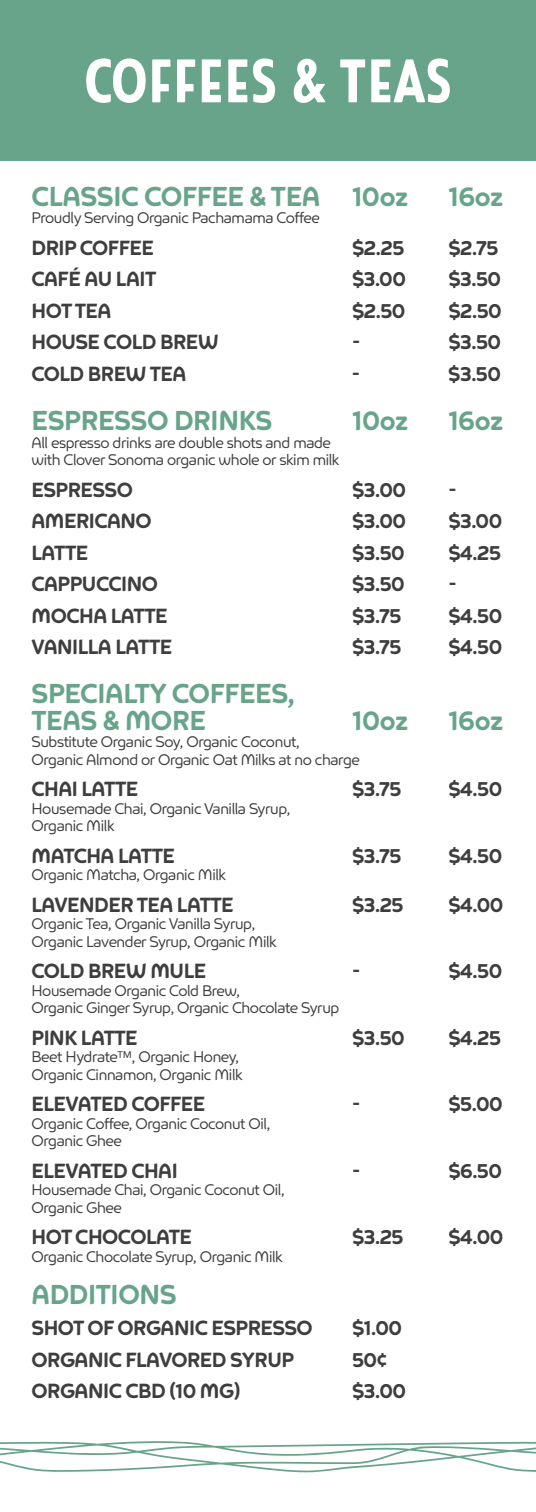
<style>
.page{position:relative;width:536px;height:1512px;background:#fff}
.page>*{position:absolute;margin:0;border:0;box-sizing:border-box;transform-origin:0 0}
.t1{font:700 61.25px "Look Sans";color:#fff}
.t2{font:700 28px/26.2px "Animo";letter-spacing:-.01em;color:#68a48a}
.t3{font:700 21px "Animo";letter-spacing:-.02em;color:#3e3e3f}
.t4{font:15.75px/17.5px "Animo";letter-spacing:-.025em;color:#3e3e3f}
</style>
<div class="page">
<div style="left:0;top:0;width:536px;height:160px;background:#68a48a"></div>
<svg style="left:0;top:1441px;width:536px;height:31px"></svg>
<h1 class="t1" style="left:84px;top:45px;width:369px">COFFEES &amp; TEAS</h1>
<h2 class="t2" style="left:32px;top:184px;width:378px">CLASSIC COFFEE &amp; TEA 10oz</h2>
<h2 class="t2" style="left:448px;top:184px;width:56px">16oz</h2>
<p class="t4" style="left:31px;top:209px;width:290px">Proudly Serving Organic Pachamama Coffee</p>
<h3 class="t3" style="left:32px;top:235px;width:124px">DRIP COFFEE</h3>
<h3 class="t3" style="left:352px;top:235px;width:54px">$2.25</h3>
<h3 class="t3" style="left:448px;top:235px;width:52px">$2.75</h3>
<h3 class="t3" style="left:31px;top:266px;width:126px">CAFÉ AU LAIT</h3>
<h3 class="t3" style="left:352px;top:266px;width:55px">$3.00</h3>
<h3 class="t3" style="left:448px;top:266px;width:54px">$3.50</h3>
<h3 class="t3" style="left:31px;top:298px;width:81px">HOT TEA</h3>
<h3 class="t3" style="left:352px;top:298px;width:55px">$2.50</h3>
<h3 class="t3" style="left:448px;top:298px;width:55px">$2.50</h3>
<h3 class="t3" style="left:31px;top:329px;width:189px">HOUSE COLD BREW</h3>
<h3 class="t3" style="left:352px;top:329px;width:10px">-</h3>
<h3 class="t3" style="left:448px;top:329px;width:54px">$3.50</h3>
<h3 class="t3" style="left:31px;top:361px;width:156px">COLD BREW TEA</h3>
<h3 class="t3" style="left:352px;top:361px;width:10px">-</h3>
<h3 class="t3" style="left:448px;top:361px;width:54px">$3.50</h3>
<h2 class="t2" style="left:32px;top:408px;width:242px">ESPRESSO DRINKS</h2>
<h2 class="t2" style="left:352px;top:408px;width:58px">10oz</h2>
<h2 class="t2" style="left:448px;top:408px;width:56px">16oz</h2>
<p class="t4" style="left:31px;top:433px;width:309px">All espresso drinks are double shots and made with Clover Sonoma organic whole or skim milk</p>
<h3 class="t3" style="left:32px;top:477px;width:103px">ESPRESSO</h3>
<h3 class="t3" style="left:352px;top:477px;width:55px">$3.00</h3>
<h3 class="t3" style="left:448px;top:477px;width:10px">-</h3>
<h3 class="t3" style="left:32px;top:508px;width:122px">AMERICANO</h3>
<h3 class="t3" style="left:352px;top:508px;width:55px">$3.00</h3>
<h3 class="t3" style="left:448px;top:508px;width:55px">$3.00</h3>
<h3 class="t3" style="left:32px;top:540px;width:58px">LATTE</h3>
<h3 class="t3" style="left:352px;top:540px;width:54px">$3.50</h3>
<h3 class="t3" style="left:448px;top:540px;width:54px">$4.25</h3>
<h3 class="t3" style="left:32px;top:571px;width:128px">CAPPUCCINO</h3>
<h3 class="t3" style="left:352px;top:571px;width:54px">$3.50</h3>
<h3 class="t3" style="left:448px;top:571px;width:10px">-</h3>
<h3 class="t3" style="left:32px;top:603px;width:137px">MOCHA LATTE</h3>
<h3 class="t3" style="left:352px;top:603px;width:51px">$3.75</h3>
<h3 class="t3" style="left:448px;top:603px;width:55px">$4.50</h3>
<h3 class="t3" style="left:32px;top:634px;width:142px">VANILLA LATTE</h3>
<h3 class="t3" style="left:352px;top:634px;width:51px">$3.75</h3>
<h3 class="t3" style="left:448px;top:634px;width:55px">$4.50</h3>
<h2 class="t2" style="left:32px;top:681px;width:265px">SPECIALTY COFFEES,<br>TEAS &amp; MORE</h2>
<h2 class="t2" style="left:352px;top:708px;width:58px">10oz</h2>
<h2 class="t2" style="left:448px;top:708px;width:56px">16oz</h2>
<p class="t4" style="left:31px;top:733px;width:329px">Substitute Organic Soy, Organic Coconut,<br>Organic Almond or Organic Oat Milks at no charge</p>
<h3 class="t3" style="left:32px;top:776px;width:108px">CHAI LATTE</h3>
<h3 class="t3" style="left:352px;top:776px;width:51px">$3.75</h3>
<h3 class="t3" style="left:448px;top:776px;width:55px">$4.50</h3>
<p class="t4" style="left:32px;top:799px;width:260px">Housemade Chai, Organic Vanilla Syrup,<br>Organic Milk</p>
<h3 class="t3" style="left:32px;top:843px;width:145px">MATCHA LATTE</h3>
<h3 class="t3" style="left:352px;top:843px;width:51px">$3.75</h3>
<h3 class="t3" style="left:448px;top:843px;width:55px">$4.50</h3>
<p class="t4" style="left:32px;top:866px;width:196px">Organic Matcha, Organic Milk</p>
<h3 class="t3" style="left:32px;top:892px;width:203px">LAVENDER TEA LATTE</h3>
<h3 class="t3" style="left:352px;top:892px;width:53px">$3.25</h3>
<h3 class="t3" style="left:448px;top:892px;width:56px">$4.00</h3>
<p class="t4" style="left:32px;top:915px;width:246px">Organic Tea, Organic Vanilla Syrup,<br>Organic Lavender Syrup, Organic Milk</p>
<h3 class="t3" style="left:32px;top:958px;width:176px">COLD BREW MULE</h3>
<h3 class="t3" style="left:352px;top:958px;width:10px">-</h3>
<h3 class="t3" style="left:448px;top:958px;width:55px">$4.50</h3>
<p class="t4" style="left:32px;top:981px;width:309px">Housemade Organic Cold Brew,<br>Organic Ginger Syrup, Organic Chocolate Syrup</p>
<h3 class="t3" style="left:32px;top:1025px;width:108px">PINK LATTE</h3>
<h3 class="t3" style="left:352px;top:1025px;width:54px">$3.50</h3>
<h3 class="t3" style="left:448px;top:1025px;width:54px">$4.25</h3>
<p class="t4" style="left:32px;top:1048px;width:212px">Beet Hydrate™, Organic Honey,<br>Organic Cinnamon, Organic Milk</p>
<h3 class="t3" style="left:32px;top:1091px;width:175px">ELEVATED COFFEE</h3>
<h3 class="t3" style="left:352px;top:1091px;width:10px">-</h3>
<h3 class="t3" style="left:448px;top:1091px;width:56px">$5.00</h3>
<p class="t4" style="left:32px;top:1114px;width:240px">Organic Coffee, Organic Coconut Oil,<br>Organic Ghee</p>
<h3 class="t3" style="left:32px;top:1158px;width:148px">ELEVATED CHAI</h3>
<h3 class="t3" style="left:352px;top:1158px;width:10px">-</h3>
<h3 class="t3" style="left:448px;top:1158px;width:55px">$6.50</h3>
<p class="t4" style="left:32px;top:1181px;width:254px">Housemade Chai, Organic Coconut Oil,<br>Organic Ghee</p>
<h3 class="t3" style="left:32px;top:1224px;width:162px">HOT CHOCOLATE</h3>
<h3 class="t3" style="left:352px;top:1224px;width:53px">$3.25</h3>
<h3 class="t3" style="left:448px;top:1224px;width:56px">$4.00</h3>
<p class="t4" style="left:32px;top:1247px;width:253px">Organic Chocolate Syrup, Organic Milk</p>
<h2 class="t2" style="left:32px;top:1282px;width:147px">ADDITIONS</h2>
<h3 class="t3" style="left:32px;top:1315px;width:282px">SHOT OF ORGANIC ESPRESSO</h3>
<h3 class="t3" style="left:352px;top:1315px;width:51px">$1.00</h3>
<h3 class="t3" style="left:32px;top:1347px;width:264px">ORGANIC FLAVORED SYRUP</h3>
<h3 class="t3" style="left:352px;top:1347px;width:36px">50¢</h3>
<h3 class="t3" style="left:32px;top:1378px;width:210px">ORGANIC CBD (10 MG)</h3>
<h3 class="t3" style="left:352px;top:1378px;width:55px">$3.00</h3>
</div>
